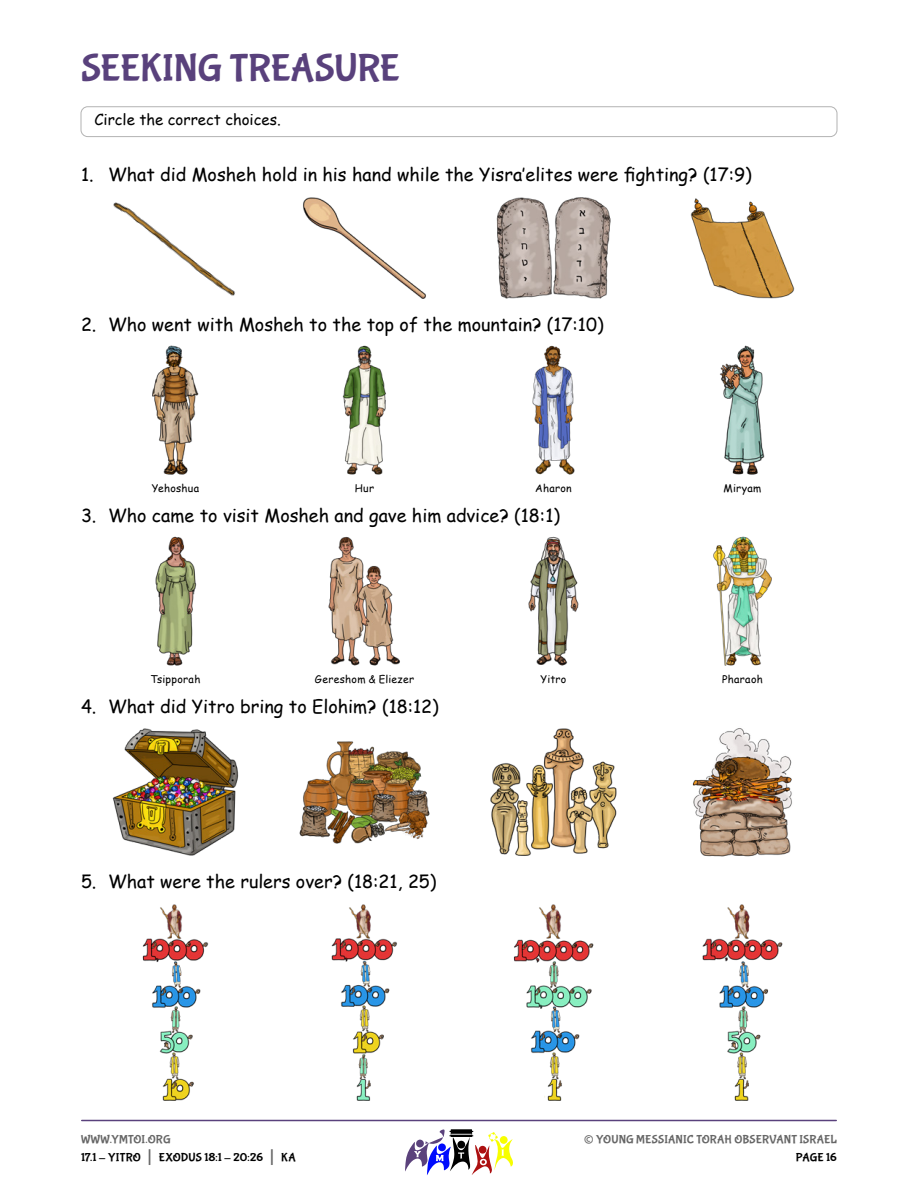
<style>
.page{position:relative;width:918px;height:1188px;background:#fff}
.page>*{position:absolute;margin:0;border:0;box-sizing:border-box;transform-origin:0 0}
.Heading{font:39px "Bubblegum Sans";letter-spacing:-.01em;color:#59417c}
.t1{font:27px "Bubblegum Sans";color:#666}
.t2{font:18px "Comic Sans MS";color:#000}
.Body_Text_-_Instruct{font:15px "Comic Sans MS";color:#000}
.t3{font:12px/18px "Bubblegum Sans";letter-spacing:.01em;color:#000}
.t4{font:12px "Bubblegum Sans";letter-spacing:.01em;color:#666}
.Body_Text_-_Characte{font:10.5px "Comic Sans MS";letter-spacing:.025em;color:#000}
.s1{color:#666}
.s2{font-size:21px;color:#666}
</style>
<div class="page">
<hr style="left:82px;top:1120px;width:754px;height:1px;background:#59417c">
<svg style="left:405px;top:1129px;width:108px;height:46px"></svg>
<div style="left:81px;top:106px;width:756px;height:31px;border:1px solid #b3b3b3;border-radius:7px"></div>
<img style="left:113px;top:202px;width:122px;height:94px">
<img style="left:303px;top:197px;width:123px;height:102px">
<img style="left:496px;top:197px;width:115px;height:102px">
<img style="left:690px;top:198px;width:105px;height:101px">
<img style="left:152px;top:345px;width:47px;height:130px">
<img style="left:342px;top:345px;width:44px;height:130px">
<img style="left:532px;top:345px;width:43px;height:130px">
<img style="left:720px;top:345px;width:45px;height:130px">
<img style="left:155px;top:536px;width:42px;height:130px">
<img style="left:328px;top:537px;width:72px;height:129px">
<img style="left:528px;top:536px;width:51px;height:130px">
<img style="left:713px;top:536px;width:59px;height:130px">
<img style="left:112px;top:728px;width:127px;height:128px">
<img style="left:299px;top:741px;width:131px;height:103px">
<img style="left:490px;top:728px;width:127px;height:128px">
<img style="left:692px;top:728px;width:100px;height:129px">
<img style="left:142px;top:904px;width:56px;height:197px">
<img style="left:331px;top:904px;width:44px;height:197px">
<img style="left:513px;top:904px;width:40px;height:186px">
<img style="left:702px;top:904px;width:50px;height:197px">
<p class="Heading" style="left:81px;top:47px;width:321px">SEEKING TREASURE</p>
<p class="Body_Text_-_Instruct" style="left:94px;top:109px;width:188px">Circle the correct choices.</p>
<p class="t2" style="left:81px;top:161px;width:672px">1. What did Mosheh hold in his hand while the Yisra’elites were fighting? (17:9)</p>
<p class="t2" style="left:81px;top:311px;width:524px">2. Who went with Mosheh to the top of the mountain? (17:10)</p>
<p class="Body_Text_-_Characte" style="left:152px;top:481px;width:49px">Yehoshua</p>
<p class="Body_Text_-_Characte" style="left:355px;top:481px;width:21px">Hur</p>
<p class="Body_Text_-_Characte" style="left:535px;top:481px;width:38px">Aharon</p>
<p class="Body_Text_-_Characte" style="left:724px;top:481px;width:39px">Miryam</p>
<p class="t2" style="left:81px;top:502px;width:481px">3. Who came to visit Mosheh and gave him advice? (18:1)</p>
<p class="Body_Text_-_Characte" style="left:151px;top:672px;width:51px">Tsipporah</p>
<p class="Body_Text_-_Characte" style="left:315px;top:672px;width:101px">Gereshom &amp; Eliezer</p>
<p class="Body_Text_-_Characte" style="left:541px;top:672px;width:27px">Yitro</p>
<p class="Body_Text_-_Characte" style="left:722px;top:672px;width:42px">Pharaoh</p>
<p class="t2" style="left:81px;top:693px;width:359px">4. What did Yitro bring to Elohim? (18:12)</p>
<p class="t2" style="left:81px;top:868px;width:357px">5. What were the rulers over? (18:21, 25)</p>
<p class="t3" style="left:81px;top:1131px;width:216px"><span class="s1">WWW.YMTOI.ORG<br></span>17.1 - YITRO <span class="s2">|</span> EXODUS 18:1 - 20:26 <span class="s2">|</span> KA</p>
<h2 class="t1" style="left:584px;top:1124px;width:12px">©</h2>
<p class="t4" style="left:596px;top:1133px;width:242px">YOUNG MESSIANIC TORAH OBSERVANT ISRAEL</p>
<p class="t3" style="left:796px;top:1149px;width:43px">PAGE 16</p>
</div>
